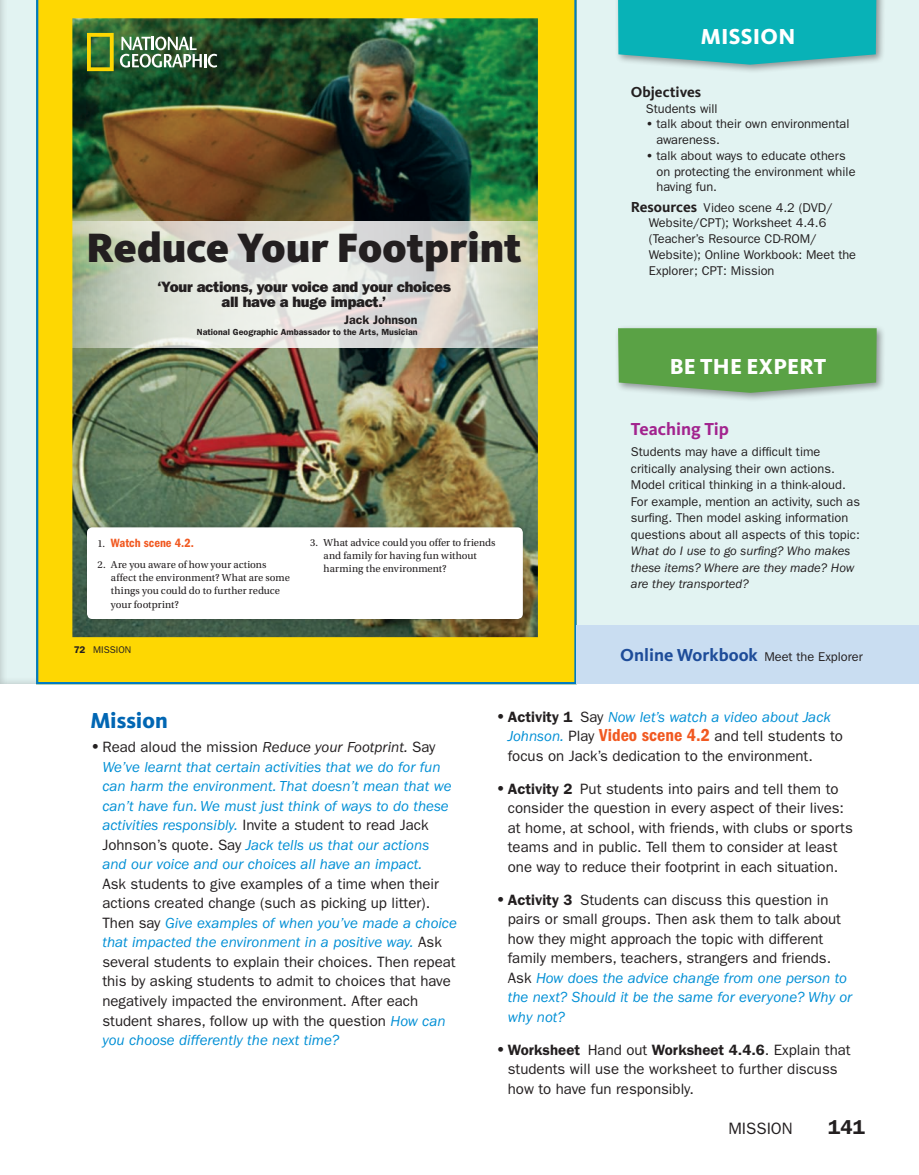
<style>
.page{position:relative;width:919px;height:1175px;background:#fff}
.page>*{position:absolute;margin:0;border:0;box-sizing:border-box;transform-origin:0 0}
.t1{font:900 42.45px "Kievit OT";color:#231f20}
.t2{font:800 22.5px "Kievit OT";letter-spacing:.01em;color:#fff}
.t3{font:800 22.5px "Kievit OT";color:#0166b3}
.t4{font:600 20.25px "ITC Franklin Gothic Std";color:#231f20}
.t5{font:700 18px "Kievit OT";color:#a2238e}
.t6{font:16.5px "ITC Franklin Gothic Std";color:#231f20}
.t7{font:15px/19.5px "ITC Franklin Gothic Std";color:#231f20}
.t8{font:italic 15px/19.5px "ITC Franklin Gothic Std";color:#008fd5}
.t9{font:15px/15px "ITC Franklin Gothic Std Hvy";letter-spacing:-.02em;color:#231f20;text-align:center}
.t10{font:700 15px "Kievit OT";color:#231f20}
.t11{font:12.75px/16.5px "ITC Franklin Gothic Std";color:#231f20}
.t12{font:12.45px "ITC Franklin Gothic Std Dm Cd";color:#f15921}
.t13{font:600 12.45px "ITC Franklin Gothic Std";color:#231f20}
.t14{font:10.65px/13.2px "Utopia Std";color:#231f20}
.t15{font:9.75px "ITC Franklin Gothic Std";color:#231f20}
.t16{font:600 8.85px "ITC Franklin Gothic Std";letter-spacing:.005em;color:#231f20}
.s1{font-family:"Utopia Std";font-size:10.65px;color:#231f20}
.s2{font-weight:600}
.s3{font-family:"Kievit OT";font-weight:700;font-size:15px}
.s4{font-style:italic}
.s5{font-family:"Kievit OT";font-weight:700;font-size:18px;color:#1e4c99}
.s6{font-weight:600;font-style:normal;font-size:16.5px;color:#231f20}
.s7{font-style:normal;color:#231f20}
.s8{color:#231f20}
.s9{font-weight:600;font-size:16.5px}
.s10{font-style:italic;color:#008fd5}
.s11{font-family:"ITC Franklin Gothic Std Dm Cd";font-size:18px;color:#f15921}
</style>
<div class="page">
<div style="left:0;top:0;width:918px;height:1175px;background:#e2f3f2"></div>
<div style="left:0;top:684px;width:918px;height:491px;background:#fff"></div>
<div style="left:0;top:0;width:8px;height:1175px;background:#d7e7e6"></div>
<hr style="left:0;top:0;width:1px;height:1175px;background:#fff">
<div style="left:0;top:684px;width:36px;height:491px;background:#fff"></div>
<img style="left:36px;top:0;width:540px;height:684px">
<div style="left:614px;top:0;width:271px;height:74px;background:#231f20;opacity:.45"></div>
<svg style="left:617px;top:0;width:259px;height:65px;background:#17b3b8"></svg>
<div style="left:576px;top:624px;width:342px;height:59px;background:#c9ddf1"></div>
<div style="left:614px;top:325px;width:271px;height:77px;background:#231f20;opacity:.45"></div>
<svg style="left:617px;top:328px;width:259px;height:65px;background:#62a550"></svg>
<p class="t1" style="left:86px;top:222px;width:436px">Reduce Your Footprint</p>
<p class="t9" style="left:157px;top:279px;width:295px">‘Your actions, your voice and your choices all have a huge impact.’</p>
<p class="t13" style="left:344px;top:312px;width:75px">Jack Johnson</p>
<p class="t16" style="left:197px;top:326px;width:222px">National Geographic Ambassador to the Arts, Musician</p>
<p class="t12" style="left:98px;top:535px;width:98px"><span class="s1">1.</span> Watch scene 4.2.</p>
<p class="t14" style="left:111px;top:558px;width:180px;text-indent:-13px">2. Are you aware of how your actions affect the environment? What are some things you could do to further reduce your footprint?</p>
<p class="t14" style="left:323px;top:536px;width:173px;text-indent:-13px">3. What advice could you offer to friends and family for having fun without harming the environment?</p>
<p class="t2" style="left:700px;top:23px;width:14px">MISSIO</p>
<p class="t2" style="left:778px;top:23px;width:18px">N</p>
<p class="t10" style="left:630px;top:84px;width:72px">Objectives</p>
<p class="t11" style="left:645px;top:100px;width:73px">Students will</p>
<p class="t11" style="left:656px;top:116px;width:194px;line-height:15.8px;text-indent:-11px"><span class="s2">•</span> talk about their own environmental awareness.</p>
<p class="t11" style="left:656px;top:148px;width:200px;line-height:15.8px;text-indent:-11px"><span class="s2">•</span> talk about ways to educate others on protecting the environment while having fun.</p>
<p class="t11" style="left:648px;top:199px;width:209px;line-height:15.8px;text-indent:-18px"><span class="s3">Resources</span> Video scene 4.2 (DVD/<br>Website/CPT); Worksheet 4.4.6 (Teacher’s Resource CD-ROM/<br>Website); Online Workbook: Meet the<br>Explorer; CPT: Mission</p>
<p class="t2" style="left:669px;top:353px;width:154px">BE THE EXPERT</p>
<p class="t5" style="left:630px;top:419px;width:99px">Teaching Tip</p>
<p class="t11" style="left:630px;top:444px;width:230px">Students may have a difficult time critically analysing their own actions.<br>Model critical thinking in a think-aloud.<br>For example, mention an activity, such as surfing. Then model asking information questions about all aspects of this topic:<br><span class="s4">What do I use to go surfing? Who makes these items? Where are they made? How are they transported?</span></p>
<p class="t15" style="left:74px;top:644px;width:59px"><span class="s2">72</span> MISSION</p>
<p class="t11" style="left:619px;top:648px;width:244px"><span class="s5">Online Workbook</span> Meet the Explorer</p>
<p class="t3" style="left:90px;top:707px;width:79px">MISSION</p>
<p class="t8" style="left:102px;top:738px;width:356px;text-indent:-12px"><span class="s6">•</span> <span class="s7">Read aloud the mission</span> <span class="s8">Reduce your Footprint.</span> <span class="s7">Say </span>We’ve learnt that certain activities that we do for fun can harm the environment. That doesn’t mean that we can’t have fun. We must just think of ways to do these activities responsibly. <span class="s7">Invite a student to read Jack Johnson’s quote. Say</span> Jack tells us that our actions and our voice and our choices all have an impact.<br><span class="s7">Ask students to give examples of a time when their actions created change (such as picking up litter).<br>Then say</span> Give examples of when you’ve made a choice that impacted the environment in a positive way. <span class="s7">Ask several students to explain their choices. Then repeat this by asking students to admit to choices that have negatively impacted the environment. After each student shares, follow up with the question</span> How can you choose differently the next time?</p>
<p class="t7" style="left:507px;top:707px;width:336px;text-indent:-12px"><span class="s9">•</span> <span class="s2">Activity 1</span> Say <span class="s10">Now let’s watch a video about Jack<br>Johnson.</span> Play <span class="s11">Video scene 4.2</span> and tell students to focus on Jack’s dedication to the environment.</p>
<p class="t7" style="left:507px;top:779px;width:346px;text-indent:-12px"><span class="s9">•</span> <span class="s2">Activity 2</span> Put students into pairs and tell them to consider the question in every aspect of their lives: at home, at school, with friends, with clubs or sports teams and in public. Tell them to consider at least one way to reduce their footprint in each situation.</p>
<p class="t7" style="left:507px;top:890px;width:346px;text-indent:-12px"><span class="s9">•</span> <span class="s2">Activity 3</span> Students can discuss this question in pairs or small groups. Then ask them to talk about how they might approach the topic with different family members, teachers, strangers and friends.<br>Ask <span class="s10">How does the advice change from one person to the next? Should it be the same for everyone? Why or why not?</span></p>
<p class="t7" style="left:507px;top:1040px;width:344px;text-indent:-12px"><span class="s9">•</span> <span class="s2">Worksheet</span> Hand out <span class="s2">Worksheet 4.4.6</span>. Explain that students will use the worksheet to further discuss how to have fun responsibly.</p>
<p class="t6" style="left:728px;top:1119px;width:17px">Mission</p>
<p class="t4" style="left:827px;top:1115px;width:38px">141</p>
</div>
